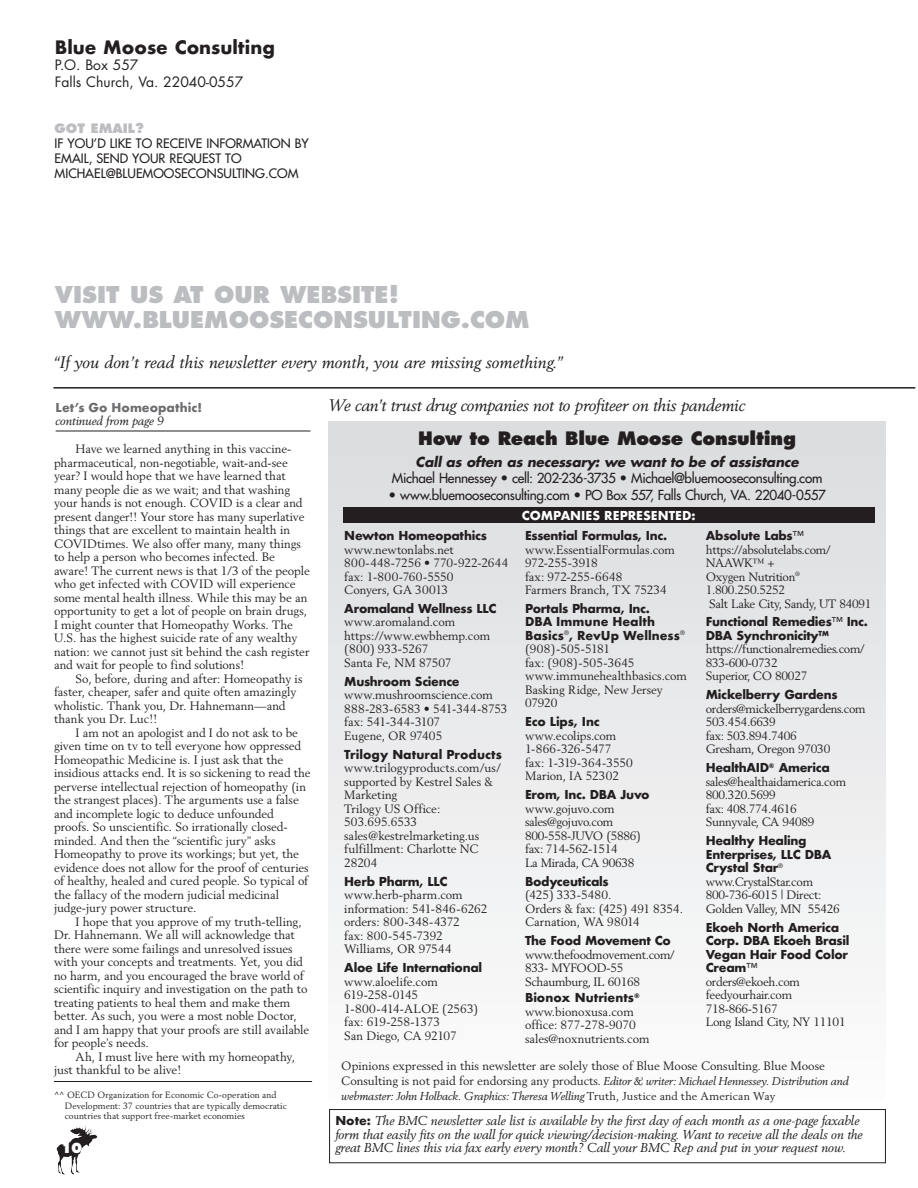
<style>
.page{position:relative;width:918px;height:1188px;background:#fff}
.page>*{position:absolute;margin:0;border:0;box-sizing:border-box;transform-origin:0 0}
.t1{font:800 22.5px/25.5px "Futura";color:#bcbdc0}
.t2{font:800 18px "Futura";letter-spacing:-.01em;color:#231f20}
.t3{font:700 18px "Futura";color:#231f20}
.t4{font:italic 16.5px "Berling";color:#231f20}
.t5{font:italic 16.5px "Berling";letter-spacing:-.02em;color:#231f20}
.t6{font:13.95px/16.8px "Futura";color:#231f20}
.t7{font:13.5px "Futura";letter-spacing:-.025em;color:#231f20}
.t8{font:italic 700 13.5px "Futura";letter-spacing:-.015em;color:#231f20}
.t9{font:800 13.5px "Futura";color:#fff}
.t10{font:italic 12.75px/13.5px "Berling";letter-spacing:-.005em;color:#231f20}
.t11{font:12.75px/15px "Futura";color:#231f20}
.t12{font:800 12.75px "Futura";color:#bcbdc0}
.t13{font:12px/13.5px "Berling";letter-spacing:-.01em;color:#231f20}
.t14{font:700 12px/13.5px "Futura";letter-spacing:-.025em;color:#231f20}
.t15{font:700 12px/13.5px "Futura";color:#231f20}
.t16{font:700 12px "Futura";letter-spacing:.005em;color:#231f20}
.t17{font:700 12px "Futura";color:#fff}
.t18{font:700 12px "Futura";color:#6c6d70}
.t19{font:italic 12px "Berling";letter-spacing:-.005em;color:#231f20}
.t20{font:italic 11.25px/15px "Berling";letter-spacing:-.01em;color:#231f20}
.t21{font:9px/10.5px "Berling";color:#231f20}
.s1{font-weight:400}
.s2{font-style:normal;font-size:12px}
.s3{font-style:normal}
.s4{font-family:"Futura";font-weight:700;font-style:normal;font-size:12px}
</style>
<div class="page">
<hr style="left:53px;top:387px;width:862px;height:2px;background:#231f20">
<div style="left:329px;top:422px;width:557px;height:677px;background:linear-gradient(to bottom,#dbdcde,#fcfcfc)"></div>
<div style="left:343px;top:507px;width:532px;height:16px;background:#231f20"></div>
<div style="left:329px;top:1109px;width:557px;height:54px;border:1px solid #231f20"></div>
<img style="left:70px;top:1127px;width:15px;height:10px">
<hr style="left:56px;top:431px;width:254px;height:1px;background:#231f20">
<hr style="left:54px;top:1081px;width:258px;height:1px;background:#231f20">
<h2 class="t3" style="left:55px;top:34px;width:221px">Blue Moose Consulting</h2>
<p class="t6" style="left:55px;top:57px;width:190px">P.O. Box 557<br>Falls Church, Va. 22040-0557</p>
<p class="t12" style="left:55px;top:120px;width:91px">GOT EMAIL?</p>
<p class="t11" style="left:55px;top:135px;width:256px">IF YOU’D LIKE TO RECEIVE INFORMATION BY<br>EMAIL, SEND YOUR REQUEST TO<br>MICHAEL@BLUEMOOSECONSULTING.COM</p>
<h1 class="t1" style="left:55px;top:282px;width:476px">VISIT US AT OUR WEBSITE!<br>WWW.BLUEMOOSECONSULTING.COM</h1>
<h3 class="t4" style="left:53px;top:352px;width:511px">“If you don’t read this newsletter every month, you are missing something.”</h3>
<p class="t18" style="left:56px;top:399px;width:148px">Let’s Go Homeopathic!</p>
<p class="t19" style="left:56px;top:414px;width:110px">continued from page 9</p>
<p class="t13" style="left:54px;top:442px;width:257px;text-indent:22px">Have we learned anything in this vaccine&shy;pharmaceutical, non-negotiable, wait-and-see year? I would hope that we have learned that many people die as we wait; and that washing your hands is not enough. COVID is a clear and present danger!! Your store has many superlative things that are excellent to maintain health in COVIDtimes. We also offer many, many things to help a person who becomes infected. Be aware! The current news is that 1/3 of the people who get infected with COVID will experience some mental health illness. While this may be an opportunity to get a lot of people on brain drugs, I might counter that Homeopathy Works. The U.S. has the highest suicide rate of any wealthy nation: we cannot just sit behind the cash register and wait for people to find solutions!</p>
<p class="t13" style="left:54px;top:671px;width:250px;text-indent:22px">So, before, during and after: Homeopathy is faster, cheaper, safer and quite often amazingly wholistic. Thank you, Dr. Hahnemann—and thank you Dr. Luc!!</p>
<p class="t13" style="left:54px;top:725px;width:258px;text-indent:22px">I am not an apologist and I do not ask to be given time on tv to tell everyone how oppressed Homeopathic Medicine is. I just ask that the insidious attacks end. It is so sickening to read the perverse intellectual rejection of homeopathy (in the strangest places). The arguments use a false and incomplete logic to deduce unfounded proofs. So unscientific. So irrationally closed&shy;minded. And then the “scientific jury” asks Homeopathy to prove its workings; but yet, the evidence does not allow for the proof of centuries of healthy, healed and cured people. So typical of the fallacy of the modern judicial medicinal judge-jury power structure.</p>
<p class="t13" style="left:54px;top:914px;width:257px;text-indent:22px">I hope that you approve of my truth-telling, Dr. Hahnemann. We all will acknowledge that there were some failings and unresolved issues with your concepts and treatments. Yet, you did no harm, and you encouraged the brave world of scientific inquiry and investigation on the path to treating patients to heal them and make them better. As such, you were a most noble Doctor, and I am happy that your proofs are still available for people’s needs.</p>
<p class="t13" style="left:54px;top:1049px;width:243px;text-indent:22px">Ah, I must live here with my homeopathy, just thankful to be alive!</p>
<p class="t21" style="left:65px;top:1090px;width:224px;text-indent:-11px">^^ OECD Organization for Economic Co-operation and<br>Development: 37 countries that are typically democratic countries that support free-market economies</p>
<p class="t9" style="left:61px;top:1140px;width:23px">10</p>
<h3 class="t5" style="left:329px;top:396px;width:418px">We can’t trust drug companies not to profiteer on this pandemic</h3>
<h2 class="t2" style="left:418px;top:427px;width:379px">How to Reach Blue Moose Consulting</h2>
<p class="t8" style="left:416px;top:452px;width:385px">Call as often as necessary: we want to be of assistance</p>
<p class="t7" style="left:392px;top:469px;width:432px">Michael Hennessey • cell: 202-236-3735 • Michael@bluemooseconsulting.com</p>
<p class="t7" style="left:389px;top:486px;width:439px">• www.bluemooseconsulting.com • PO Box 557, Falls Church, VA. 22040-0557</p>
<p class="t17" style="left:522px;top:507px;width:175px">COMPANIES REPRESENTED:</p>
<p class="t14" style="left:344px;top:529px;width:144px">Newton Homeopathics</p>
<p class="t13" style="left:344px;top:542px;width:166px">www.newtonlabs.net<br>800-448-7256 • 770-922-2644 fax: 1-800-760-5550<br>Conyers, GA 30013</p>
<p class="t14" style="left:344px;top:602px;width:154px">Aromaland Wellness LLC</p>
<p class="t13" style="left:344px;top:615px;width:147px">www.aromaland.com https://www.ewbhemp.com (800) 933-5267<br>Santa Fe, NM 87507</p>
<p class="t14" style="left:344px;top:675px;width:117px">Mushroom Science</p>
<p class="t13" style="left:344px;top:688px;width:165px">www.mushroomscience.com<br>888-283-6583 • 541-344-8753 fax: 541-344-3107<br>Eugene, OR 97405</p>
<p class="t16" style="left:344px;top:746px;width:159px">Trilogy Natural Products</p>
<p class="t13" style="left:344px;top:761px;width:158px">www.trilogyproducts.com/us/ supported by Kestrel Sales &amp;<br>Marketing<br>Trilogy US Office:<br>503.695.6533 sales@kestrelmarketing.us fulfillment: Charlotte NC<br>28204</p>
<p class="t14" style="left:344px;top:874px;width:105px">Herb Pharm, LLC</p>
<p class="t13" style="left:344px;top:888px;width:145px">www.herb-pharm.com information: 541-846-6262 orders: 800-348-4372<br>fax: 800-545-7392<br>Williams, OR 97544</p>
<p class="t14" style="left:344px;top:961px;width:139px">Aloe Life International</p>
<p class="t13" style="left:344px;top:974px;width:136px">www.aloelife.com<br>619-258-0145<br>1-800-414-ALOE (2563) fax: 619-258-1373<br>San Diego, CA 92107</p>
<p class="t14" style="left:525px;top:529px;width:144px">Essential Formulas, Inc.</p>
<p class="t13" style="left:525px;top:542px;width:151px">www.EssentialFormulas.com<br>972-255-3918<br>fax: 972-255-6648<br>Farmers Branch, TX 75234</p>
<p class="t15" style="left:525px;top:602px;width:161px">Portals Pharma, Inc.<br>DBA Immune Health<br>Basics<sup>®</sup>, RevUp Wellness<sup>®</sup></p>
<p class="t13" style="left:525px;top:642px;width:163px">(908)-505-5181<br>fax: (908)-505-3645 www.immunehealthbasics.com<br>Basking Ridge, New Jersey<br>07920</p>
<p class="t14" style="left:525px;top:715px;width:76px">Eco Lips, Inc</p>
<p class="t13" style="left:525px;top:729px;width:109px">www.ecolips.com<br>1-866-326-5477 fax: 1-319-364-3550<br>Marion, IA 52302</p>
<p class="t14" style="left:525px;top:788px;width:126px">Erom, Inc. DBA Juvo</p>
<p class="t13" style="left:525px;top:802px;width:117px">www.gojuvo.com sales@gojuvo.com<br>800-558-JUVO (5886) fax: 714-562-1514<br>La Mirada, CA 90638</p>
<p class="t14" style="left:525px;top:874px;width:85px">Bodyceuticals</p>
<p class="t13" style="left:525px;top:888px;width:160px">(425) 333-5480.<br>Orders &amp; fax: (425) 491 8354.<br>Carnation, WA 98014</p>
<p class="t14" style="left:525px;top:934px;width:147px">The Food Movement Co</p>
<p class="t13" style="left:525px;top:947px;width:151px">www.thefoodmovement.com/<br>833- MYFOOD-55<br>Schaumburg, IL 60168</p>
<p class="t15" style="left:525px;top:991px;width:116px">Bionox Nutrients<sup>®</sup></p>
<p class="t13" style="left:525px;top:1005px;width:126px">www.bionoxusa.com office: 877-278-9070 sales@noxnutrients.com</p>
<p class="t14" style="left:706px;top:529px;width:99px">Absolute Labs<span class="s1">™</span></p>
<p class="t13" style="left:706px;top:542px;width:167px">https://absolutelabs.com/<br>NAAWK™ +<br>Oxygen Nutrition<sup>®<br></sup>1.800.250.5252<br>Salt Lake City, Sandy, UT 84091</p>
<p class="t14" style="left:706px;top:615px;width:164px">Functional Remedies<span class="s1">™</span> Inc.<br>DBA Synchronicity™</p>
<p class="t13" style="left:706px;top:642px;width:160px">https://functionalremedies.com/<br>833-600-0732<br>Superior, CO 80027</p>
<p class="t14" style="left:706px;top:688px;width:133px">Mickelberry Gardens</p>
<p class="t13" style="left:706px;top:702px;width:161px">orders@mickelberrygardens.com<br>503.454.6639<br>fax: 503.894.7406<br>Gresham, Oregon 97030</p>
<p class="t14" style="left:706px;top:761px;width:126px">HealthAID<sup>®</sup> America</p>
<p class="t13" style="left:706px;top:775px;width:142px">sales@healthaidamerica.com<br>800.320.5699<br>fax: 408.774.4616<br>Sunnyvale, CA 94089</p>
<p class="t14" style="left:706px;top:834px;width:127px">Healthy Healing<br>Enterprises, LLC DBA<br>Crystal Star<sup>®</sup></p>
<p class="t13" style="left:706px;top:875px;width:136px">www.CrystalStar.com<br>800-736-6015 | Direct:<br>Golden Valley, MN 55426</p>
<p class="t14" style="left:706px;top:920px;width:145px">Ekoeh North America<br>Corp. DBA Ekoeh Brasil<br>Vegan Hair Food Color<br>Cream<span class="s1">™</span></p>
<p class="t13" style="left:706px;top:974px;width:141px">orders@ekoeh.com feedyourhair.com<br>718-866-5167<br>Long Island City, NY 11101</p>
<p class="t13" style="left:341px;top:1059px;width:485px">Opinions expressed in this newsletter are solely those of Blue Moose Consulting. Blue Moose</p>
<p class="t20" style="left:341px;top:1073px;width:509px"><span class="s2">Consulting is not paid for endorsing any products.</span> Editor &amp; writer: Michael Hennessey. Distribution and webmaster: John Holback. Graphics: Theresa Welling <span class="s3">Truth, Justice and the American Way</span></p>
<p class="t10" style="left:335px;top:1114px;width:529px"><span class="s4">Note:</span> The BMC newsletter sale list is available by the first day of each month as a one-page faxable form that easily fits on the wall for quick viewing/decision-making. Want to receive all the deals on the great BMC lines this via fax early every month? Call your BMC Rep and put in your request now.</p>
</div>
